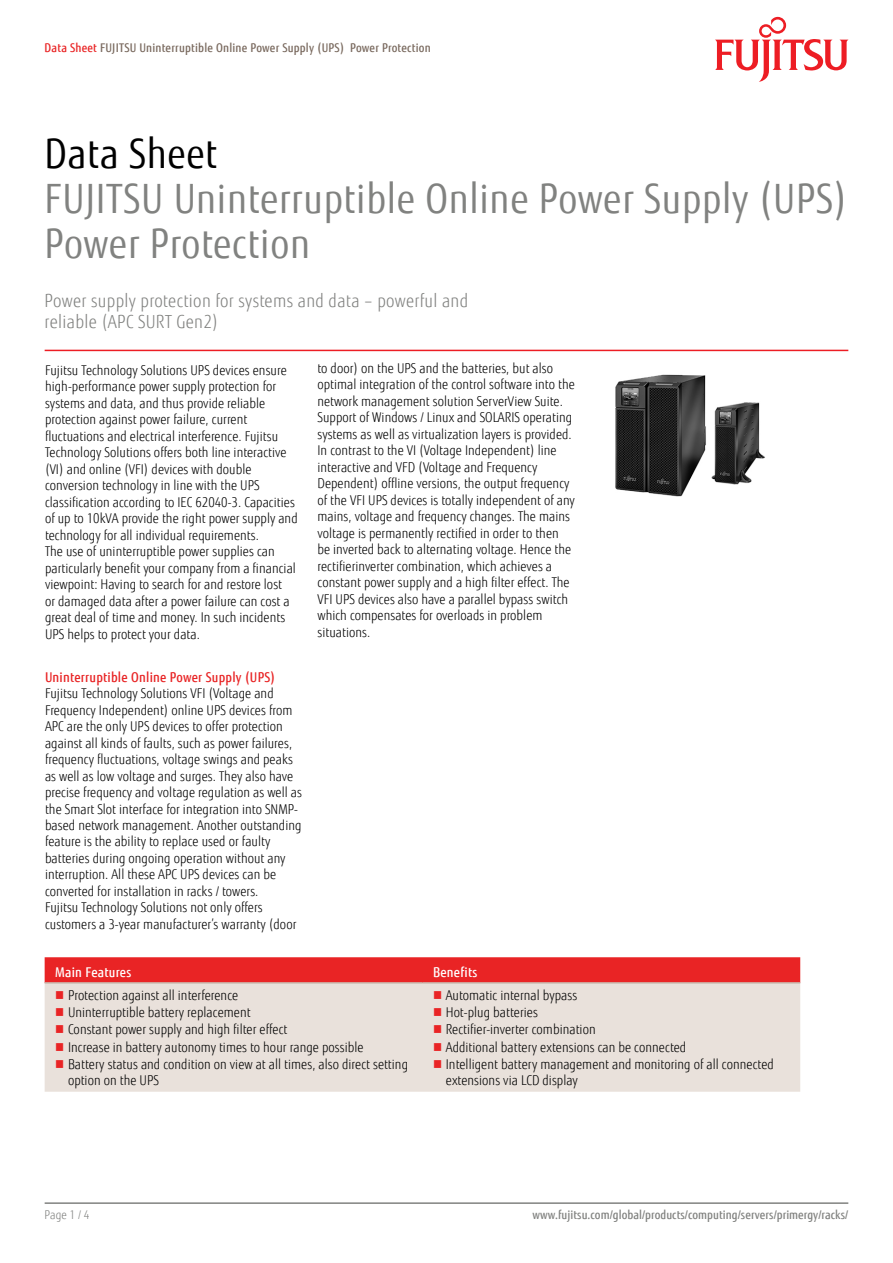
<style>
.page{position:relative;width:893px;height:1263px;background:#fff}
.page>*{position:absolute;margin:0;border:0;box-sizing:border-box;transform-origin:0 0}
.t1{font:40.5px/45px "Fujitsu Sans";letter-spacing:.02em;color:#818280;scale:.9 1}
.t2{font:40.5px "Fujitsu Sans";letter-spacing:.02em;color:#000;scale:.9 1}
.t3{font:300 18px/21px "Fujitsu Sans";letter-spacing:.02em;color:#818280;scale:.9 1}
.t4{font:300 13.5px/16.5px "Fujitsu Sans";letter-spacing:.005em;color:#000;scale:.9 1}
.t5{font:500 13.5px "Fujitsu Sans";letter-spacing:.02em;color:#e82425;scale:.9 1}
.t6{font:500 13.5px "Fujitsu Sans";letter-spacing:.02em;color:#fff;scale:.9 1}
.t7{font:500 12px "Fujitsu Sans";letter-spacing:.02em;color:#79695e;scale:.9 1}
.t8{font:500 12px "Fujitsu Sans";letter-spacing:.005em;color:#818280;scale:.9 1}
.t9{font:300 12px "Fujitsu Sans";color:#818280;scale:.9 1}
.s1{color:#e92425}
</style>
<div class="page">
<hr style="left:45px;top:1202px;width:803px;height:2px;background:#818280">
<hr style="left:45px;top:350px;width:803px;height:1px;background:#ed1d24">
<svg style="left:715px;top:17px;width:133px;height:65px"></svg>
<div style="left:45px;top:957px;width:755px;height:25px;background:#e92425"></div>
<div style="left:45px;top:984px;width:755px;height:108px;background:#e9e1db"></div>
<hr style="left:45px;top:982px;width:377px;height:2px;background:#c9bbb0">
<hr style="left:422px;top:982px;width:378px;height:2px;background:#c9bbb0">
<img style="left:615px;top:374px;width:150px;height:123px">
<svg style="left:56px;top:991px;width:7px;height:8px"></svg>
<svg style="left:434px;top:991px;width:7px;height:8px"></svg>
<svg style="left:56px;top:1008px;width:7px;height:8px"></svg>
<svg style="left:434px;top:1008px;width:7px;height:8px"></svg>
<svg style="left:56px;top:1025px;width:7px;height:8px"></svg>
<svg style="left:434px;top:1025px;width:7px;height:8px"></svg>
<svg style="left:56px;top:1043px;width:7px;height:8px"></svg>
<svg style="left:434px;top:1043px;width:7px;height:8px"></svg>
<svg style="left:56px;top:1060px;width:7px;height:8px"></svg>
<svg style="left:434px;top:1060px;width:7px;height:8px"></svg>
<p class="t7" style="left:45px;top:40px;width:431px"><span class="s1">Data Sheet</span> FUJITSU Uninterruptible Online Power Supply (UPS) Power Protection</p>
<h1 class="t2" style="left:45px;top:130px;width:193px">Data Sheet</h1>
<h1 class="t1" style="left:45px;top:177px;width:894px">FUJITSU Uninterruptible Online Power Supply (UPS)<br>Power Protection</h1>
<h2 class="t3" style="left:45px;top:290px;width:472px">Power supply protection for systems and data – powerful and reliable (APC SURT Gen2)</h2>
<p class="t4" style="left:45px;top:362px;width:282px">Fujitsu Technology Solutions UPS devices ensure high-performance power supply protection for systems and data, and thus provide reliable protection against power failure, current fluctuations and electrical interference. Fujitsu Technology Solutions offers both line interactive (VI) and online (VFI) devices with double conversion technology in line with the UPS classification according to IEC 62040-3. Capacities of up to 10kVA provide the right power supply and technology for all individual requirements.<br>The use of uninterruptible power supplies can particularly benefit your company from a financial viewpoint: Having to search for and restore lost<br>or damaged data after a power failure can cost a great deal of time and money. In such incidents UPS helps to protect your data.</p>
<p class="t5" style="left:45px;top:668px;width:258px">Uninterruptible Online Power Supply (UPS)</p>
<p class="t4" style="left:45px;top:685px;width:287px">Fujitsu Technology Solutions VFI (Voltage and Frequency Independent) online UPS devices from APC are the only UPS devices to offer protection against all kinds of faults, such as power failures, frequency fluctuations, voltage swings and peaks as well as low voltage and surges. They also have precise frequency and voltage regulation as well as the Smart Slot interface for integration into SNMP&shy;based network management. Another outstanding feature is the ability to replace used or faulty batteries during ongoing operation without any interruption. All these APC UPS devices can be converted for installation in racks / towers.<br>Fujitsu Technology Solutions not only offers customers a 3-year manufacturer’s warranty (door</p>
<p class="t4" style="left:317px;top:360px;width:287px">to door) on the UPS and the batteries, but also optimal integration of the control software into the network management solution ServerView Suite.<br>Support of Windows / Linux and SOLARIS operating systems as well as virtualization layers is provided.<br>In contrast to the VI (Voltage Independent) line interactive and VFD (Voltage and Frequency Dependent) offline versions, the output frequency of the VFI UPS devices is totally independent of any mains, voltage and frequency changes. The mains voltage is permanently rectified in order to then be inverted back to alternating voltage. Hence the rectifierinverter combination, which achieves a constant power supply and a high filter effect. The VFI UPS devices also have a parallel bypass switch which compensates for overloads in problem situations.</p>
<p class="t6" style="left:55px;top:963px;width:86px">Main Features</p>
<p class="t6" style="left:433px;top:963px;width:51px">Benefits</p>
<p class="t4" style="left:68px;top:987px;width:191px">Protection against all interference</p>
<p class="t4" style="left:446px;top:987px;width:148px">Automatic internal bypass</p>
<p class="t4" style="left:68px;top:1004px;width:204px">Uninterruptible battery replacement</p>
<p class="t4" style="left:446px;top:1004px;width:104px">Hot-plug batteries</p>
<p class="t4" style="left:68px;top:1022px;width:245px">Constant power supply and high filter effect</p>
<p class="t4" style="left:446px;top:1022px;width:168px">Rectifier-inverter combination</p>
<p class="t4" style="left:68px;top:1039px;width:330px">Increase in battery autonomy times to hour range possible</p>
<p class="t4" style="left:446px;top:1039px;width:269px">Additional battery extensions can be connected</p>
<p class="t4" style="left:68px;top:1056px;width:379px">Battery status and condition on view at all times, also direct setting option on the UPS</p>
<p class="t4" style="left:446px;top:1056px;width:366px">Intelligent battery management and monitoring of all connected extensions via LCD display</p>
<p class="t9" style="left:45px;top:1208px;width:51px">Page 1 / 4</p>
<p class="t8" style="left:532px;top:1208px;width:352px">www.fujitsu.com/global/products/computing/servers/primergy/racks/</p>
</div>
